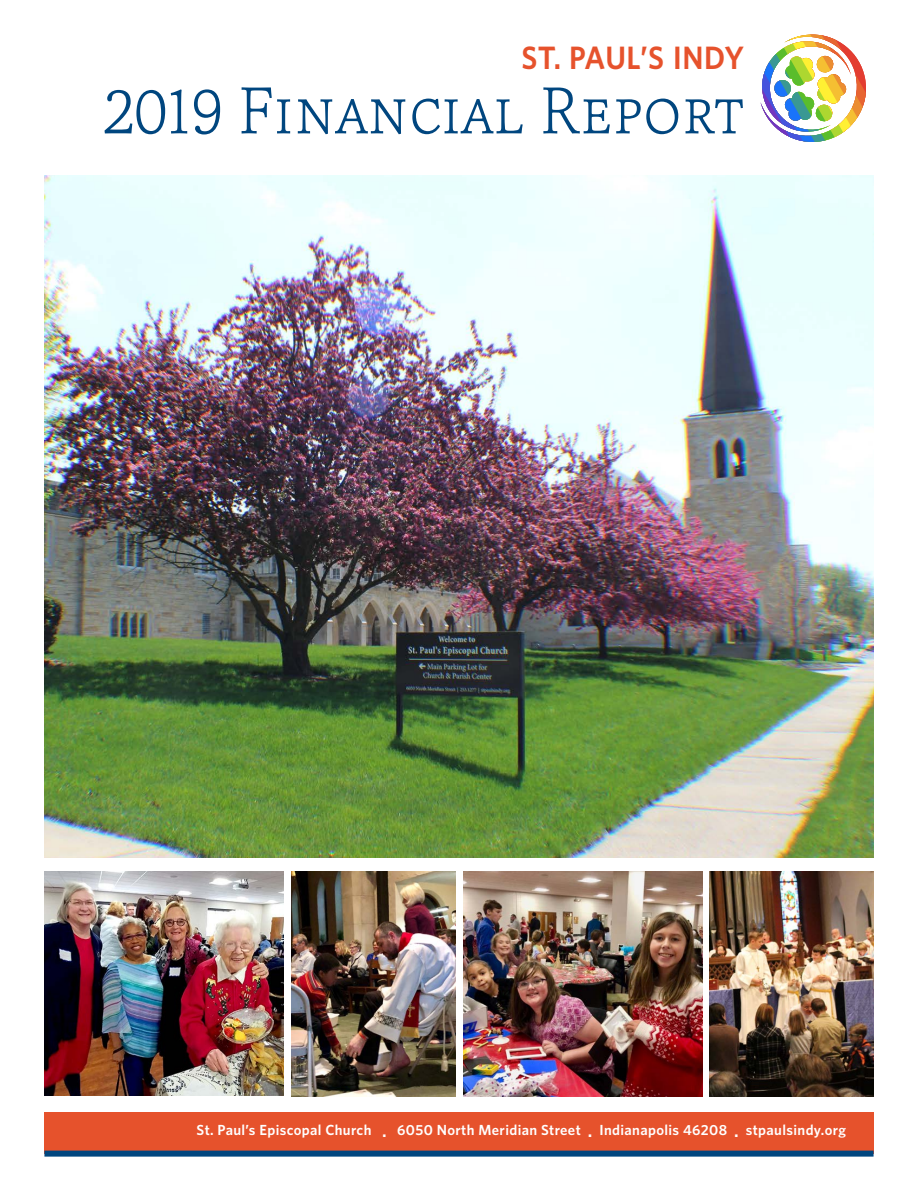
<style>
.page{position:relative;width:918px;height:1188px;background:#fff}
.page>*{position:absolute;margin:0;border:0;box-sizing:border-box;transform-origin:0 0}
.t1{font:200 68.1px "Cassia";letter-spacing:-.005em;color:#00467f;scale:.93 1}
.t2{font:600 32.4px "Whitney";letter-spacing:.005em;color:#e6522c;scale:.93 1}
.t3{font:600 14.7px "Whitney";letter-spacing:.025em;color:#fff}
.s1{font-weight:700;font-size:15px}
</style>
<div class="page">
<div style="left:44px;top:1112px;width:830px;height:42px;background:#e6522c"></div>
<svg style="left:760px;top:34px;width:106px;height:108px"></svg>
<div style="left:44px;top:1151px;width:830px;height:6px;background:#00467f"></div>
<img style="left:44px;top:175px;width:830px;height:683px">
<img style="left:463px;top:871px;width:239px;height:226px">
<img style="left:709px;top:871px;width:165px;height:225px">
<img style="left:44px;top:871px;width:239px;height:224px">
<img style="left:291px;top:871px;width:165px;height:225px">
<h2 class="t2" style="left:522px;top:36px;width:241px">ST. PAUL’S INDY</h2>
<h1 class="t1" style="left:103px;top:65px;width:690px">2019 Financial Report</h1>
<p class="t3" style="left:197px;top:1120px;width:651px">St. Paul’s Episcopal Church <span class="s1">.</span> 6050 North Meridian Street <span class="s1">.</span> Indianapolis 46208 <span class="s1">.</span> stpaulsindy.org</p>
</div>
